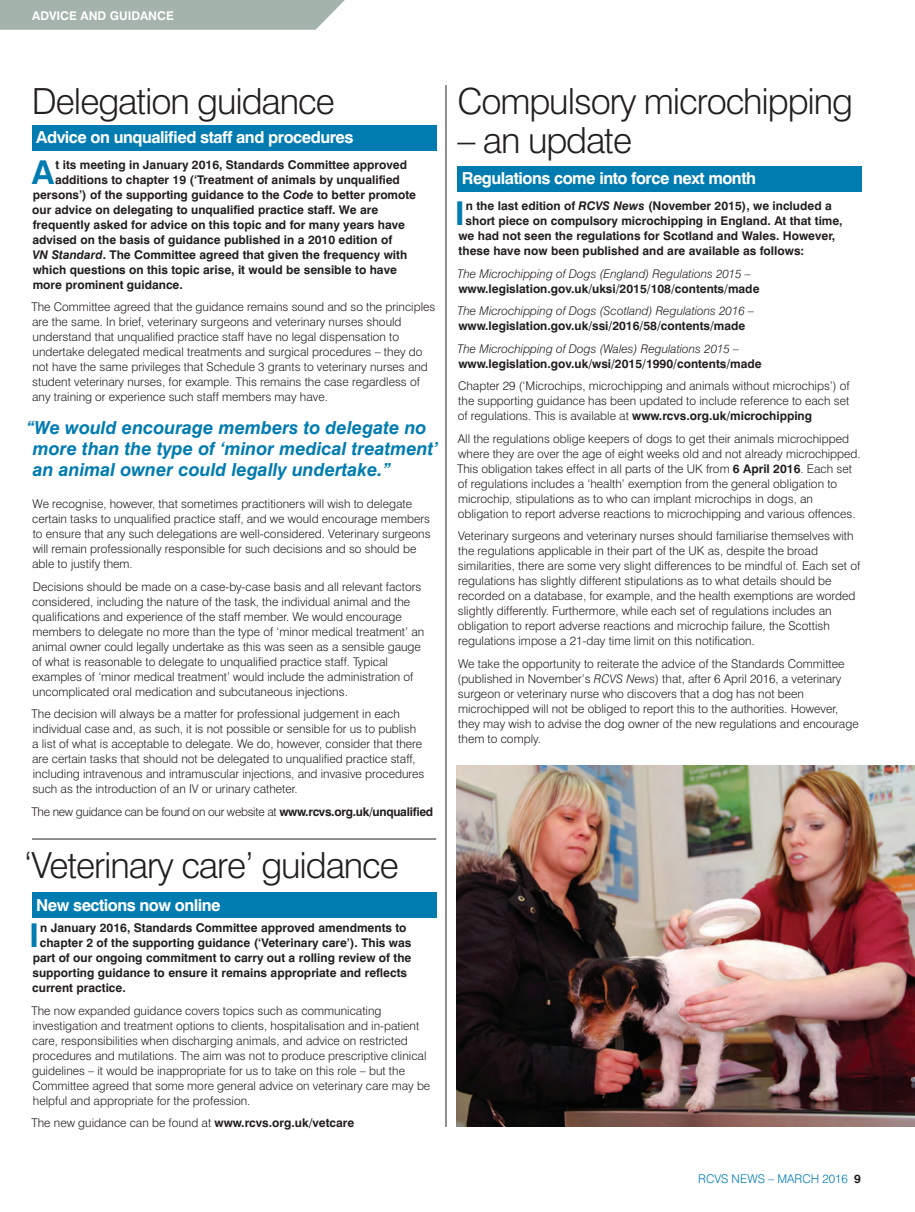
<style>
.page{position:relative;width:915px;height:1212px;background:#fff}
.page>*{position:absolute;margin:0;border:0;box-sizing:border-box;transform-origin:0 0}
.Heads{font:300 36px "Swiss 721 BT";letter-spacing:-.03em;color:#231f20}
.Bold_lead_in{font:700 32.85px "Swiss 721 BT";color:#007cb1}
.Quotes{font:italic 700 18px/21px "Swiss 721 BT";color:#007cb1}
.Sub_Heads{font:700 16.5px "Swiss 721 BT";letter-spacing:-.03em;color:#fff}
.Text{font:300 12px/15px "Swiss 721 BT";color:#231f20}
.Bold_lead_in-2{font:700 12px "Swiss 721 BT";color:#231f20}
.Text-2{font:700 12px/15px "Swiss 721 BT";color:#231f20}
.Text-3{font:italic 300 12px/15px "Swiss 721 BT";color:#231f20}
.Text-4{font:300 12px "Swiss 721 BT";letter-spacing:-.025em;color:#231f20}
.t1{font:300 12px "Swiss 721 BT";color:#007cb1}
.DOC_names{font:700 12px "Swiss 721 BT";color:#fff}
.s1{font-style:italic}
.s2{font-weight:700}
.s3{font-weight:300;font-style:italic}
.s4{font-weight:700;font-style:normal}
.s5{font-weight:700;color:#231f20}
</style>
<div class="page">
<svg style="left:0;top:0;width:345px;height:30px;background:#a8b6af"></svg>
<div style="left:32px;top:125px;width:404px;height:26px;background:#007cb1"></div>
<div style="left:457px;top:166px;width:404px;height:25px;background:#007cb1"></div>
<img style="left:456px;top:765px;width:458px;height:362px">
<hr style="left:445px;top:85px;width:1px;height:1042px;background:#231f20">
<hr style="left:32px;top:839px;width:404px;height:1px;background:#231f20">
<div style="left:32px;top:893px;width:404px;height:25px;background:#007cb1"></div>
<p class="DOC_names" style="left:32px;top:9px;width:143px">ADVICE AND GUIDANCE</p>
<p class="Heads" style="left:32px;top:79px;width:304px">Delegation guidance</p>
<p class="Sub_Heads" style="left:36px;top:127px;width:319px">Advice on unqualified staff and procedures</p>
<p class="Bold_lead_in" style="left:32px;top:152px;width:24px">A</p>
<p class="Bold_lead_in-2" style="left:56px;top:157px;width:353px">t its meeting in January 2016, Standards Committee approved</p>
<p class="Bold_lead_in-2" style="left:55px;top:172px;width:346px">additions to chapter 19 (‘Treatment of animals by unqualified</p>
<p class="Bold_lead_in-2" style="left:33px;top:187px;width:385px">persons’) of the supporting guidance to the <span class="s1">Code</span> to better promote</p>
<p class="Bold_lead_in-2" style="left:32px;top:202px;width:347px">our advice on delegating to unqualified practice staff. We are</p>
<p class="Bold_lead_in-2" style="left:33px;top:217px;width:374px">frequently asked for advice on this topic and for many years have</p>
<p class="Bold_lead_in-2" style="left:32px;top:232px;width:361px">advised on the basis of guidance published in a 2010 edition of</p>
<p class="Bold_lead_in-2" style="left:33px;top:247px;width:376px"><span class="s1">VN Standard</span>. The Committee agreed that given the frequency with</p>
<p class="Bold_lead_in-2" style="left:33px;top:262px;width:365px">which questions on this topic arise, it would be sensible to have</p>
<p class="Bold_lead_in-2" style="left:33px;top:277px;width:152px">more prominent guidance.</p>
<p class="Text" style="left:31px;top:299px;width:405px">The Committee agreed that the guidance remains sound and so the principles are the same. In brief, veterinary surgeons and veterinary nurses should understand that unqualified practice staff have no legal dispensation to undertake delegated medical treatments and surgical procedures – they do not have the same privileges that Schedule 3 grants to veterinary nurses and student veterinary nurses, for example. This remains the case regardless of any training or experience such staff members may have.</p>
<p class="Quotes" style="left:33px;top:417px;width:406px;text-indent:-6px">“We would encourage members to delegate no more than the type of ‘minor medical treatment’ an animal owner could legally undertake.”</p>
<p class="Text" style="left:32px;top:496px;width:400px">We recognise, however, that sometimes practitioners will wish to delegate certain tasks to unqualified practice staff, and we would encourage members to ensure that any such delegations are well-considered. Veterinary surgeons will remain professionally responsible for such decisions and so should be able to justify them.</p>
<p class="Text" style="left:32px;top:579px;width:393px">Decisions should be made on a case-by-case basis and all relevant factors considered, including the nature of the task, the individual animal and the qualifications and experience of the staff member. We would encourage members to delegate no more than the type of ‘minor medical treatment’ an animal owner could legally undertake as this was seen as a sensible gauge of what is reasonable to delegate to unqualified practice staff. Typical examples of ‘minor medical treatment’ would include the administration of uncomplicated oral medication and subcutaneous injections.</p>
<p class="Text" style="left:31px;top:706px;width:394px">The decision will always be a matter for professional judgement in each individual case and, as such, it is not possible or sensible for us to publish<br>a list of what is acceptable to delegate. We do, however, consider that there are certain tasks that should not be delegated to unqualified practice staff, including intravenous and intramuscular injections, and invasive procedures such as the introduction of an IV or urinary catheter.</p>
<p class="Text-4" style="left:31px;top:804px;width:403px">The new guidance can be found on our website at <span class="s2">www.rcvs.org.uk/unqualified</span></p>
<p class="Heads" style="left:24px;top:844px;width:376px">‘Veterinary care’ guidance</p>
<p class="Bold_lead_in" style="left:29px;top:915px;width:12px">I</p>
<p class="Bold_lead_in-2" style="left:40px;top:920px;width:367px">n January 2016, Standards Committee approved amendments to</p>
<p class="Sub_Heads" style="left:36px;top:895px;width:186px">New sections now online</p>
<p class="Bold_lead_in-2" style="left:40px;top:935px;width:373px">chapter 2 of the supporting guidance (‘Veterinary care’). This was</p>
<p class="Bold_lead_in-2" style="left:33px;top:950px;width:380px">part of our ongoing commitment to carry out a rolling review of the</p>
<p class="Bold_lead_in-2" style="left:32px;top:965px;width:376px">supporting guidance to ensure it remains appropriate and reflects</p>
<p class="Bold_lead_in-2" style="left:32px;top:980px;width:95px">current practice.</p>
<p class="Text" style="left:31px;top:1003px;width:400px">The now expanded guidance covers topics such as communicating investigation and treatment options to clients, hospitalisation and in-patient care, responsibilities when discharging animals, and advice on restricted procedures and mutilations. The aim was not to produce prescriptive clinical guidelines – it would be inappropriate for us to take on this role – but the Committee agreed that some more general advice on veterinary care may be helpful and appropriate for the profession.</p>
<p class="Text" style="left:31px;top:1115px;width:324px">The new guidance can be found at <span class="s2">www.rcvs.org.uk/vetcare</span></p>
<p class="Heads" style="left:457px;top:79px;width:397px">Compulsory microchipping</p>
<p class="Heads" style="left:457px;top:118px;width:176px">– an update</p>
<p class="Sub_Heads" style="left:461px;top:168px;width:296px">Regulations come into force next month</p>
<p class="Bold_lead_in" style="left:454px;top:193px;width:12px">I</p>
<p class="Bold_lead_in-2" style="left:465px;top:199px;width:367px">n the last edition of <span class="s1">RCVS News</span> (November 2015), we included a</p>
<p class="Bold_lead_in-2" style="left:465px;top:214px;width:378px">short piece on compulsory microchipping in England. At that time,</p>
<p class="Bold_lead_in-2" style="left:458px;top:229px;width:378px">we had not seen the regulations for Scotland and Wales. However,</p>
<p class="Bold_lead_in-2" style="left:458px;top:244px;width:347px">these have now been published and are available as follows:</p>
<p class="Text-2" style="left:457px;top:266px;width:304px"><span class="s3">The Microchipping of Dogs (England) Regulations 2015 – </span>www.legislation.gov.uk/uksi/2015/108/contents/made</p>
<p class="Text-3" style="left:457px;top:303px;width:298px">The Microchipping of Dogs (Scotland) Regulations 2016 – <span class="s4">www.legislation.gov.uk/ssi/2016/58/contents/made</span></p>
<p class="Text-3" style="left:457px;top:341px;width:283px">The Microchipping of Dogs (Wales) Regulations 2015 –</p>
<p class="Text-2" style="left:458px;top:356px;width:305px">www.legislation.gov.uk/wsi/2015/1990/contents/made</p>
<p class="Text" style="left:457px;top:378px;width:393px;text-align:justify">Chapter 29 (‘Microchips, microchipping and animals without microchips’) of the supporting guidance has been updated to include reference to each set of regulations. This is available at <span class="s2">www.rcvs.org.uk/microchipping</span></p>
<p class="Text" style="left:457px;top:431px;width:405px">All the regulations oblige keepers of dogs to get their animals microchipped where they are over the age of eight weeks old and not already microchipped.<br>This obligation takes effect in all parts of the UK from <span class="s2">6 April 2016</span>. Each set of regulations includes a ‘health’ exemption from the general obligation to microchip, stipulations as to who can implant microchips in dogs, an obligation to report adverse reactions to microchipping and various offences.</p>
<p class="Text" style="left:457px;top:528px;width:404px">Veterinary surgeons and veterinary nurses should familiarise themselves with the regulations applicable in their part of the UK as, despite the broad similarities, there are some very slight differences to be mindful of. Each set of regulations has slightly different stipulations as to what details should be recorded on a database, for example, and the health exemptions are worded slightly differently. Furthermore, while each set of regulations includes an obligation to report adverse reactions and microchip failure, the Scottish regulations impose a 21-day time limit on this notification.</p>
<p class="Text" style="left:457px;top:656px;width:402px">We take the opportunity to reiterate the advice of the Standards Committee (published in November’s <span class="s1">RCVS News</span>) that, after 6 April 2016, a veterinary surgeon or veterinary nurse who discovers that a dog has not been microchipped will not be obliged to report this to the authorities. However, they may wish to advise the dog owner of the new regulations and encourage them to comply.</p>
<p class="t1" style="left:698px;top:1172px;width:164px">RCVS NEWS – MARCH 2016 <span class="s5">9</span></p>
</div>
